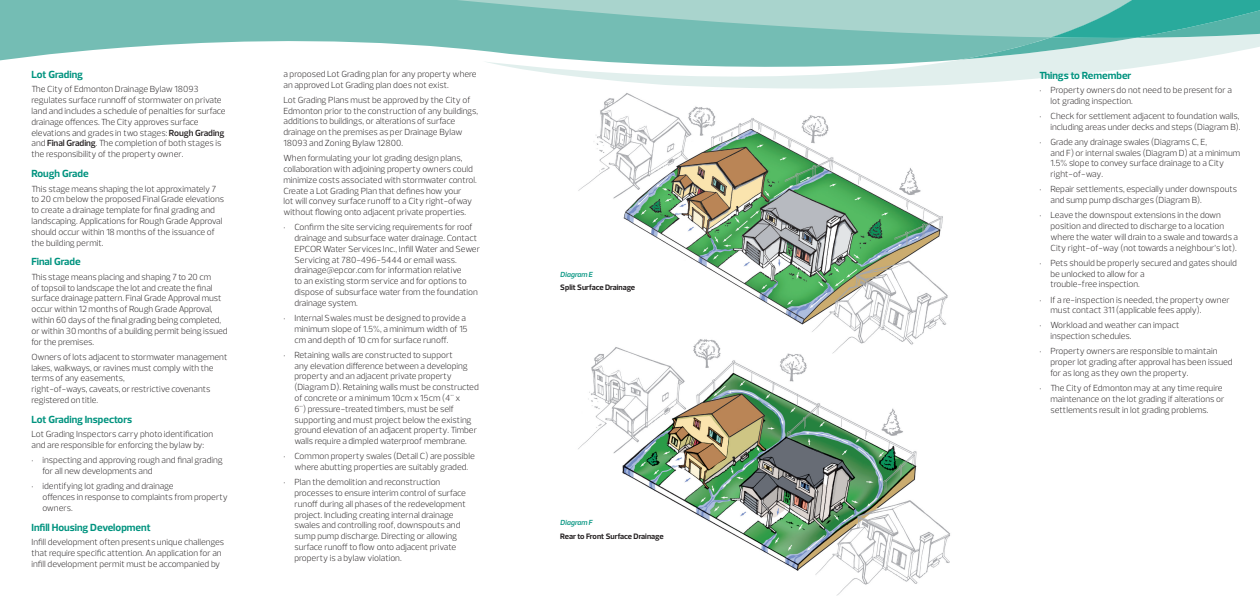
<style>
.page{position:relative;width:1260px;height:612px;background:#fff}
.page>*{position:absolute;margin:0;border:0;box-sizing:border-box;transform-origin:0 0}
.head{font:700 10.5px "Prelo";color:#00937f}
.body_bullet{font:300 9px/10.8px "Prelo";color:#231f20}
.body{font:300 9px/10.8px "Prelo";color:#231f20}
.head_sub{font:700 8px "Prelo";color:#231f20}
.head_sub-2{font:italic 600 7.5px "Prelo";color:#00937f}
.s1{font-weight:600}
</style>
<div class="page">
<svg style="left:0;top:0;width:358px;height:61px;fill:#74bdb4"></svg>
<svg style="left:487px;top:60px;width:699px;height:25px"></svg>
<svg style="left:358px;top:0;width:902px;height:60px;background:#8ac8c0"></svg>
<img style="left:578px;top:355px;width:372px;height:241px">
<img style="left:574px;top:84px;width:379px;height:271px">
<p class="head" style="left:32px;top:68px;width:53px">Lot Grading</p>
<p class="body" style="left:32px;top:84px;width:196px">The City of Edmonton Drainage Bylaw 18093 regulates surface runnoff of stormwater on private land and includes a schedule of penalties for surface drainage offences. The City approves surface elevations and grades in two stages: <span class="s1">Rough Grading </span>and <span class="s1">Final Grading</span>. The completion of both stages is the responsibility of the property owner.</p>
<p class="head" style="left:32px;top:167px;width:59px">Rough Grade</p>
<p class="body" style="left:32px;top:183px;width:194px">This stage means shaping the lot approximately 7 to 20 cm below the proposed Final Grade elevations to create a drainage template for final grading and landscaping. Applications for Rough Grade Approval should occur within 18 months of the issuance of the building permit.</p>
<p class="head" style="left:32px;top:255px;width:51px">Final Grade</p>
<p class="body" style="left:32px;top:271px;width:198px">This stage means placing and shaping 7 to 20 cm<br>of topsoil to landscape the lot and create the final surface drainage pattern. Final Grade Approval must occur within 12 months of Rough Grade Approval, within 60 days of the final grading being completed, or within 30 months of a building permit being issued for the premises.</p>
<p class="body" style="left:32px;top:351px;width:197px">Owners of lots adjacent to stormwater management lakes, walkways, or ravines must comply with the terms of any easements,<br>right-of-ways, caveats, or restrictive covenants registered on title.</p>
<p class="head" style="left:32px;top:413px;width:102px">Lot Grading Inspectors</p>
<p class="body" style="left:32px;top:429px;width:183px">Lot Grading Inspectors carry photo identification and are responsible for enforcing the bylaw by:</p>
<p class="body_bullet" style="left:42px;top:455px;width:182px;text-indent:-11px">• inspecting and approving rough and final grading for all new developments and</p>
<p class="body_bullet" style="left:42px;top:481px;width:187px;text-indent:-11px">• identifying lot grading and drainage<br>offences in response to complaints from property owners.</p>
<p class="head" style="left:32px;top:521px;width:121px">Infill Housing Development</p>
<p class="body" style="left:32px;top:537px;width:194px">Infill development often presents unique challenges that require specific attention. An application for an infill development permit must be accompanied by</p>
<p class="body" style="left:284px;top:69px;width:195px">a proposed Lot Grading plan for any property where an approved Lot Grading plan does not exist.</p>
<p class="body" style="left:284px;top:94px;width:196px">Lot Grading Plans must be approved by the City of Edmonton prior to the construction of any buildings, additions to buildings, or alterations of surface drainage on the premises as per Drainage Bylaw 18093 and Zoning Bylaw 12800.</p>
<p class="body" style="left:284px;top:153px;width:195px">When formulating your lot grading design plans, collaboration with adjoining property owners could minimize costs associated with stormwater control.<br>Create a Lot Grading Plan that defines how your<br>lot will convey surface runoff to a City right-ofway without flowing onto adjacent private properties.</p>
<p class="body_bullet" style="left:294px;top:222px;width:187px;text-indent:-11px">• Confirm the site servicing requirements for roof drainage and subsurface water drainage. Contact EPCOR Water Services Inc., Infill Water and Sewer Servicing at 780-496-5444 or email wass. drainage@epcor.com for information relative<br>to an existing storm service and for options to dispose of subsurface water from the foundation drainage system.</p>
<p class="body_bullet" style="left:294px;top:313px;width:175px;text-indent:-11px">• Internal Swales must be designed to provide a minimum slope of 1.5%, a minimum width of 15 cm and depth of 10 cm for surface runoff.</p>
<p class="body_bullet" style="left:294px;top:349px;width:186px;text-indent:-11px">• Retaining walls are constructed to support<br>any elevation difference between a developing property and an adjacent private property (Diagram D). Retaining walls must be constructed of concrete or a minimum 10cm x 15cm (4" x<br>6") pressure-treated timbers, must be self supporting and must project below the existing ground elevation of an adjacent property. Timber walls require a dimpled waterproof membrane.</p>
<p class="body_bullet" style="left:284px;top:451px;width:193px;text-align:center">• Common property swales (Detail C) are possible where abutting properties are suitably graded.</p>
<p class="body_bullet" style="left:294px;top:477px;width:173px;text-indent:-11px">• Plan the demolition and reconstruction processes to ensure interim control of surface runoff during all phases of the redevelopment project. Including creating internal drainage swales and controlling roof, downspouts and sump pump discharge. Directing or allowing surface runoff to flow onto adjacent private property is a bylaw violation.</p>
<p class="head_sub-2" style="left:560px;top:270px;width:34px">Diagram E</p>
<p class="head_sub" style="left:560px;top:283px;width:76px">Split Surface Drainage</p>
<p class="head_sub-2" style="left:560px;top:518px;width:34px">Diagram F</p>
<p class="head_sub" style="left:560px;top:531px;width:105px">Rear to Front Surface Drainage</p>
<p class="head" style="left:1040px;top:69px;width:94px">Things to Remember</p>
<p class="body_bullet" style="left:1050px;top:85px;width:183px;text-indent:-11px">• Property owners do not need to be present for a lot grading inspection.</p>
<p class="body_bullet" style="left:1040px;top:111px;width:202px;text-align:right">• Check for settlement adjacent to foundation walls, including areas under decks and steps (Diagram B).</p>
<p class="body_bullet" style="left:1050px;top:136px;width:191px;text-indent:-11px">• Grade any drainage swales (Diagrams C, E,<br>and F) or internal swales (Diagram D) at a minimum 1.5% slope to convey surface drainage to a City right-of-way.</p>
<p class="body_bullet" style="left:1050px;top:184px;width:188px;text-indent:-11px">• Repair settlements, especially under downspouts and sump pump discharges (Diagram B).</p>
<p class="body_bullet" style="left:1050px;top:210px;width:189px;text-indent:-11px">• Leave the downspout extensions in the down position and directed to discharge to a location where the water will drain to a swale and towards a City right-of-way (not towards a neighbour’s lot).</p>
<p class="body_bullet" style="left:1050px;top:257px;width:188px;text-indent:-11px">• Pets should be properly secured and gates should be unlocked to allow for a<br>trouble-free inspection.</p>
<p class="body_bullet" style="left:1050px;top:294px;width:181px;text-indent:-11px">• If a re-inspection is needed, the property owner must contact 311 (applicable fees apply).</p>
<p class="body_bullet" style="left:1050px;top:320px;width:130px;text-indent:-11px">• Workload and weather can impact inspection schedules.</p>
<p class="body_bullet" style="left:1050px;top:346px;width:184px;text-indent:-11px">• Property owners are responsible to maintain proper lot grading after approval has been issued for as long as they own the property.</p>
<p class="body_bullet" style="left:1050px;top:383px;width:175px;text-indent:-11px">• The City of Edmonton may at any time require maintenance on the lot grading if alterations or settlements result in lot grading problems.</p>
</div>
